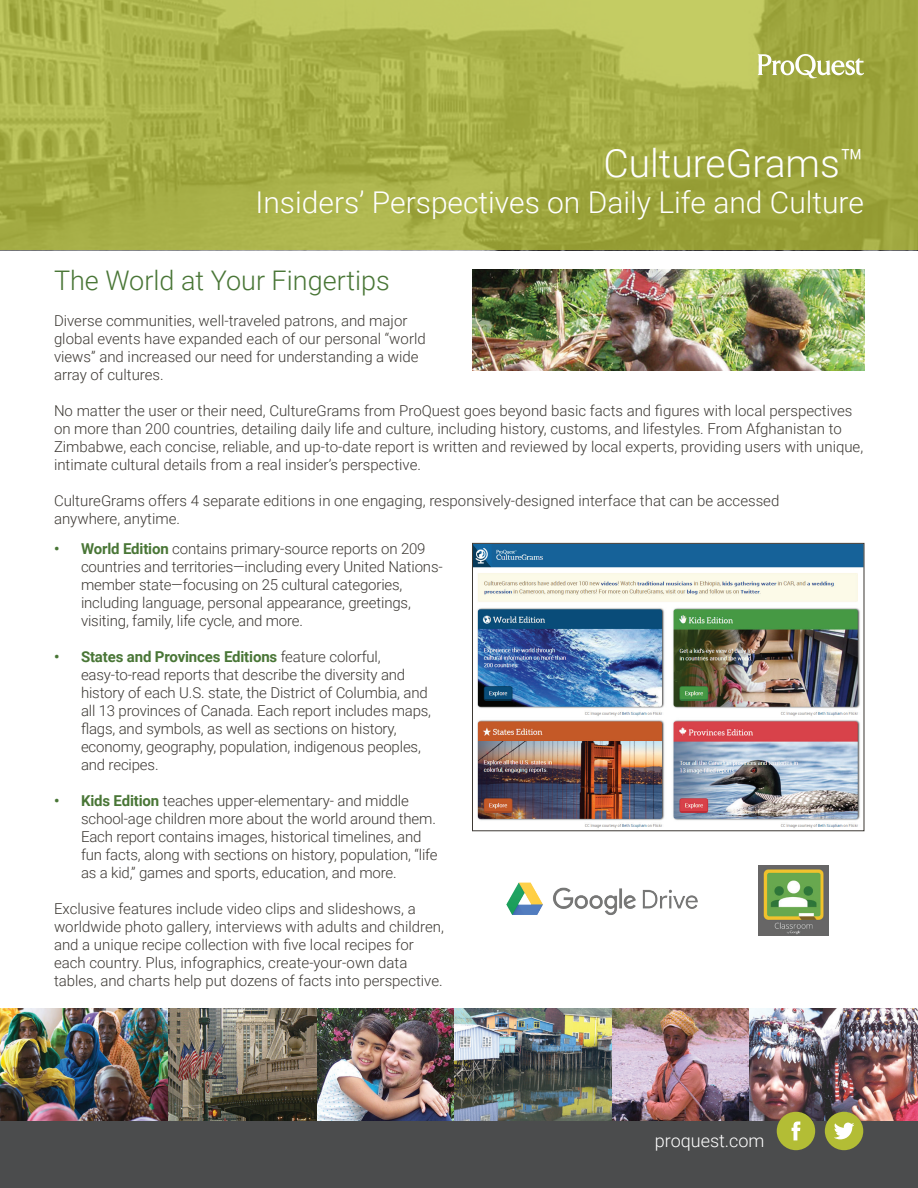
<style>
.page{position:relative;width:918px;height:1188px;background:#fff}
.page>*{position:absolute;margin:0;border:0;box-sizing:border-box;transform-origin:0 0}
.t1{font:300 39px "Roboto";color:#fff}
.t2{font:300 30px "Roboto";color:#fff}
.t3{font:300 27px "Roboto";color:#497636}
.t4{font:300 18px "Roboto";color:#fff}
.t5{font:300 15px/18px "Roboto";color:#3d3934}
.s1{font-weight:700;color:#497636}
</style>
<div class="page">
<img style="left:0;top:1008px;width:918px;height:113px">
<svg style="left:0;top:0;width:918px;height:250px;background:#a8b048"></svg>
<svg style="left:758px;top:54px;width:106px;height:24px"></svg>
<img style="left:474px;top:545px;width:388px;height:283px">
<div style="left:472px;top:543px;width:392px;height:288px;border:1px solid #3d3934"></div>
<div style="left:0;top:1121px;width:918px;height:67px;background:#4b4c4d"></div>
<div style="left:777px;top:1112px;width:38px;height:38px;background:#b3bd35;border-radius:50%"></div>
<svg style="left:792px;top:1122px;width:8px;height:18px"></svg>
<div style="left:825px;top:1112px;width:38px;height:38px;background:#b3bd35;border-radius:50%"></div>
<svg style="left:834px;top:1123px;width:20px;height:16px"></svg>
<img style="left:473px;top:269px;width:391px;height:101px">
<img style="left:506px;top:882px;width:192px;height:33px">
<img style="left:759px;top:866px;width:70px;height:70px">
<p class="t1" style="left:603px;top:136px;width:262px">CultureGrams™</p>
<p class="t2" style="left:256px;top:182px;width:610px">Insiders’ Perspectives on Daily Life and Culture</p>
<p class="t3" style="left:54px;top:261px;width:337px">The World at Your Fingertips</p>
<p class="t5" style="left:54px;top:311px;width:355px">Diverse communities, well-traveled patrons, and major</p>
<p class="t5" style="left:54px;top:329px;width:373px">global events have expanded each of our personal “world</p>
<p class="t5" style="left:54px;top:347px;width:366px">views” and increased our need for understanding a wide</p>
<p class="t5" style="left:54px;top:365px;width:111px">array of cultures.</p>
<p class="t5" style="left:54px;top:401px;width:811px">No matter the user or their need, CultureGrams from ProQuest goes beyond basic facts and figures with local perspectives on more than 200 countries, detailing daily life and culture, including history, customs, and lifestyles. From Afghanistan to Zimbabwe, each concise, reliable, and up-to-date report is written and reviewed by local experts, providing users with unique, intimate cultural details from a real insider’s perspective.</p>
<p class="t5" style="left:54px;top:491px;width:727px">CultureGrams offers 4 separate editions in one engaging, responsively-designed interface that can be accessed</p>
<p class="t5" style="left:54px;top:509px;width:128px">anywhere, anytime.</p>
<p class="t5" style="left:81px;top:539px;width:363px;text-indent:-27px"><span class="s1">• World Edition</span> contains primary-source reports on 209 countries and territories—including every United Nations&shy;member state—focusing on 25 cultural categories, including language, personal appearance, greetings, visiting, family, life cycle, and more.</p>
<p class="t5" style="left:81px;top:647px;width:352px;text-indent:-27px"><span class="s1">• States and Provinces Editions</span> feature colorful, easy-to-read reports that describe the diversity and history of each U.S. state, the District of Columbia, and all 13 provinces of Canada. Each report includes maps, flags, and symbols, as well as sections on history, economy, geography, population, indigenous peoples, and recipes.</p>
<p class="t5" style="left:81px;top:791px;width:358px;text-indent:-27px"><span class="s1">• Kids Edition</span> teaches upper-elementary- and middle school-age children more about the world around them.<br>Each report contains images, historical timelines, and fun facts, along with sections on history, population, “life as a kid,” games and sports, education, and more.</p>
<p class="t5" style="left:54px;top:899px;width:392px">Exclusive features include video clips and slideshows, a worldwide photo gallery, interviews with adults and children, and a unique recipe collection with five local recipes for each country. Plus, infographics, create-your-own data tables, and charts help put dozens of facts into perspective.</p>
<p class="t4" style="left:655px;top:1128px;width:111px">proquest.com</p>
</div>
